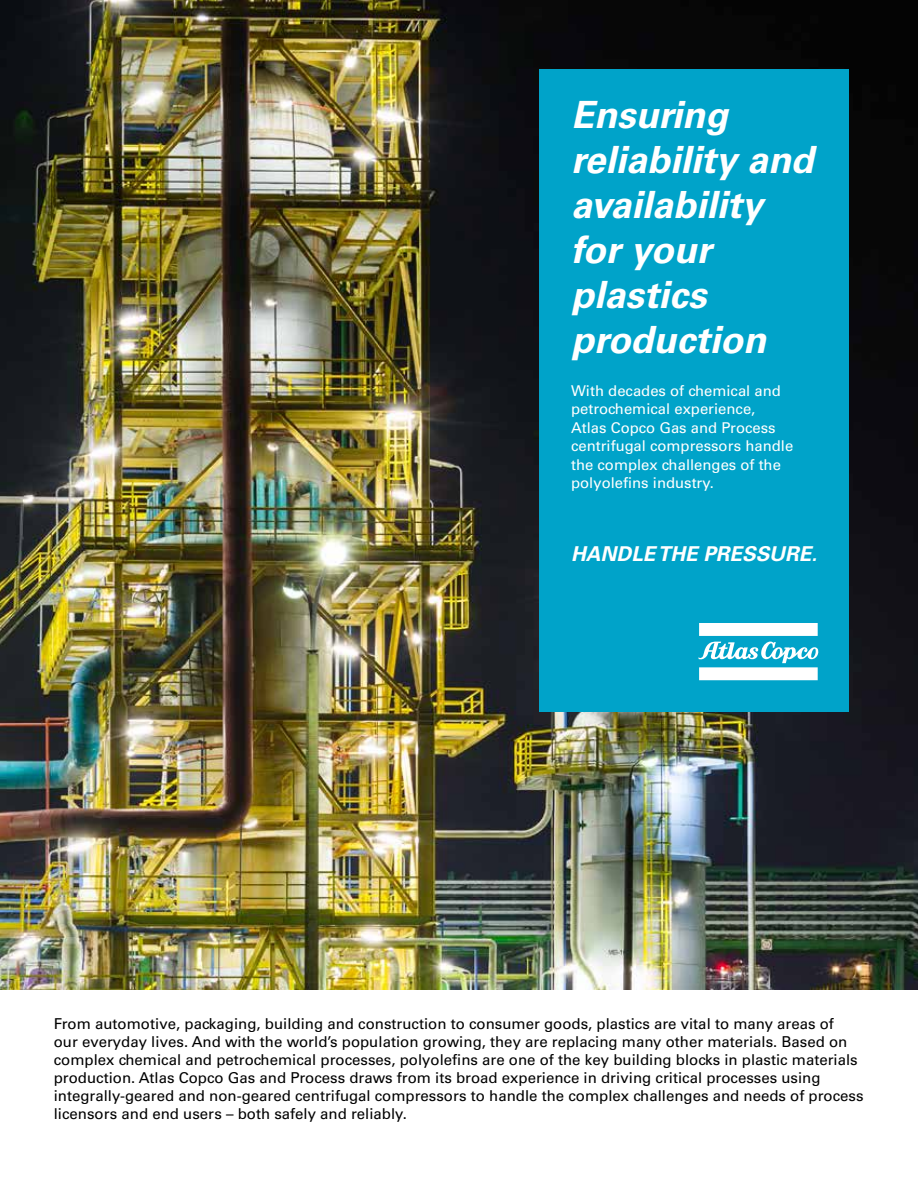
<style>
.page{position:relative;width:918px;height:1188px;background:#fff}
.page>*{position:absolute;margin:0;border:0;box-sizing:border-box;transform-origin:0 0}
.t1{font:italic 700 37.5px/45px "Univers LT Std";color:#fff}
.t2{font:italic 700 20.4px "Univers LT Std";color:#fff}
.t3{font:15px/18px "Univers LT Std";color:#000}
.t4{font:14.85px/18.6px "Univers LT Std";color:#fff}
</style>
<div class="page">
<img style="left:0;top:0;width:918px;height:989px">
<div style="left:540px;top:69px;width:309px;height:643px;background:#00a3c9"></div>
<svg style="left:699px;top:623px;width:119px;height:13px;background:#fcfefe"></svg>
<svg style="left:699px;top:642px;width:120px;height:38px"></svg>
<h1 class="t1" style="left:571px;top:93px;width:244px">Ensuring reliability and availability for your plastics production</h1>
<p class="t4" style="left:571px;top:381px;width:224px">With decades of chemical and petrochemical experience,<br>Atlas Copco Gas and Process centrifugal compressors handle the complex challenges of the polyolefins industry.</p>
<h2 class="t2" style="left:571px;top:542px;width:247px">HANDLE THE PRESSURE.</h2>
<p class="t3" style="left:54px;top:1014px;width:811px">From automotive, packaging, building and construction to consumer goods, plastics are vital to many areas of<br>our everyday lives. And with the world’s population growing, they are replacing many other materials. Based on complex chemical and petrochemical processes, polyolefins are one of the key building blocks in plastic materials production. Atlas Copco Gas and Process draws from its broad experience in driving critical processes using integrally-geared and non-geared centrifugal compressors to handle the complex challenges and needs of process licensors and end users – both safely and reliably.</p>
</div>
